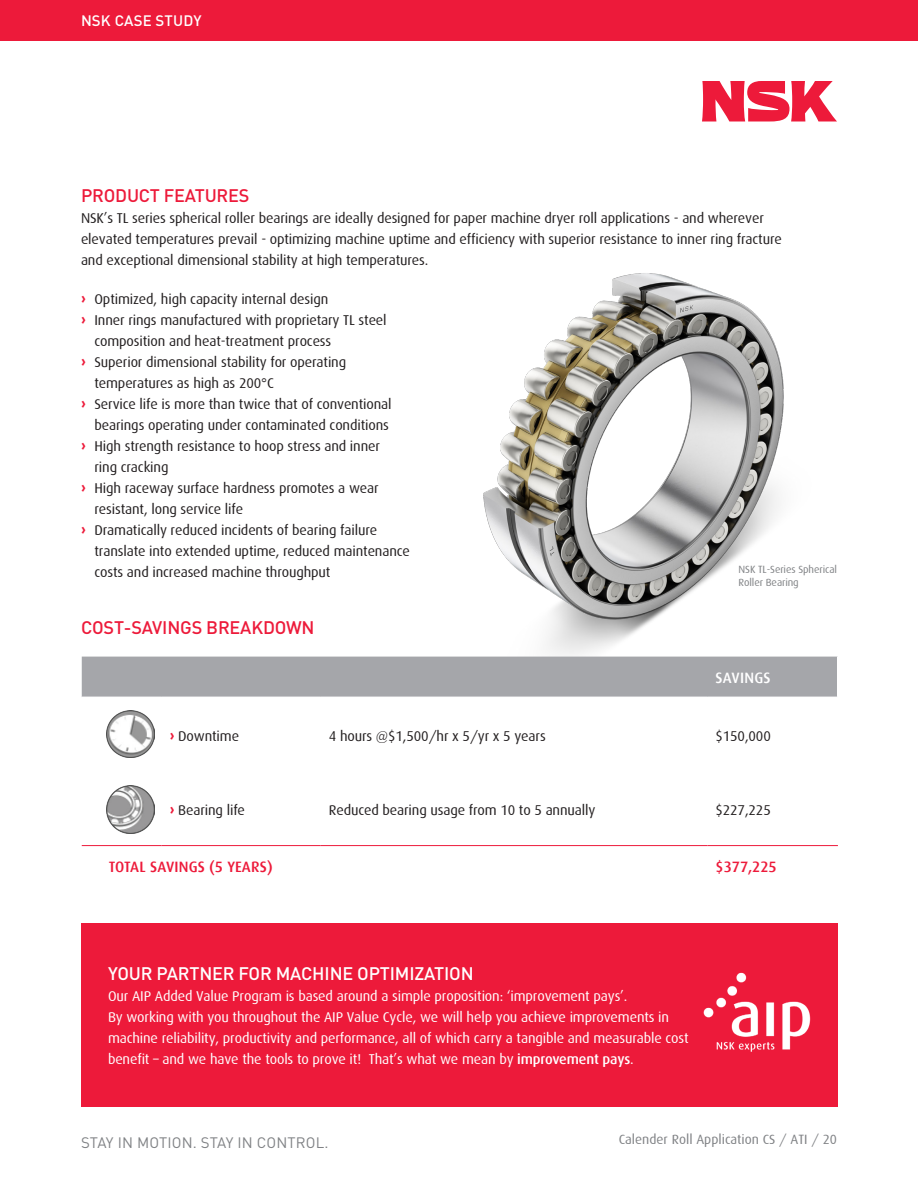
<style>
.page{position:relative;width:918px;height:1188px;background:#fff}
.page>*{position:absolute;margin:0;border:0;box-sizing:border-box;transform-origin:0 0}
.BODY_HEADING_1{font:500 18px "DIN";letter-spacing:-.01em;color:#ed1a3a}
.BODY_HEADING_1-2{font:500 18px "DIN";letter-spacing:-.01em;color:#fff}
.Y__table_body_white{font:500 15px "Dax";letter-spacing:.005em;color:#ed1a3a}
.t1{font:15px "DINOT";letter-spacing:.01em;color:#808285}
.t2{font:500 15px "DIN";letter-spacing:.01em;color:#fff}
.U__TABLE_TITLE{font:500 15px "Dax";letter-spacing:.015em;color:#fff}
.BULLET_LIST{font:14.25px/21px "Dax";letter-spacing:-.01em;color:#231f20}
.BODY{font:14.25px/21px "Dax";letter-spacing:-.01em;color:#fff}
.BODY-2{font:14.25px "Dax";letter-spacing:-.01em;color:#231f20}
.t3{font:13.5px "Dax";color:#808285}
.t4{font:10.5px "Dax";letter-spacing:-.01em;color:#808285}
.s1{font-weight:800;color:#ed1a3a}
.s2{font-weight:500}
</style>
<div class="page">
<div style="left:0;top:0;width:918px;height:40px;background:#ed1a3a"></div>
<svg style="left:702px;top:81px;width:135px;height:40px"></svg>
<img style="left:467px;top:273px;width:350px;height:384px">
<div style="left:82px;top:657px;width:755px;height:40px;background:#a5a6aa"></div>
<svg style="left:82px;top:846px;width:756px;height:1px"></svg>
<hr style="left:82px;top:845px;width:80px;height:1px;background:#ed1a3a">
<hr style="left:162px;top:845px;width:159px;height:1px;background:#ed1a3a">
<hr style="left:321px;top:845px;width:386px;height:1px;background:#ed1a3a">
<hr style="left:707px;top:845px;width:131px;height:1px;background:#ed1a3a">
<img style="left:107px;top:710px;width:47px;height:48px">
<img style="left:107px;top:786px;width:47px;height:47px">
<div style="left:81px;top:923px;width:756px;height:184px;background:#ed1a3a"></div>
<img style="left:703px;top:972px;width:108px;height:80px">
<p class="t2" style="left:81px;top:11px;width:122px">NSK CASE STUDY</p>
<p class="BODY_HEADING_1" style="left:81px;top:184px;width:170px">PRODUCT FEATURES</p>
<p class="BULLET_LIST" style="left:81px;top:208px;width:684px">NSK’s TL series spherical roller bearings are ideally designed for paper machine dryer roll applications - and wherever</p>
<p class="BULLET_LIST" style="left:81px;top:229px;width:702px">elevated temperatures prevail - optimizing machine uptime and efficiency with superior resistance to inner ring fracture</p>
<p class="BULLET_LIST" style="left:81px;top:250px;width:349px">and exceptional dimensional stability at high temperatures.</p>
<p class="BULLET_LIST" style="left:81px;top:289px;width:249px"><span class="s1">›</span> Optimized, high capacity internal design</p>
<p class="BULLET_LIST" style="left:94px;top:310px;width:294px;text-indent:-14px"><span class="s1">›</span> Inner rings manufactured with proprietary TL steel composition and heat-treatment process</p>
<p class="BULLET_LIST" style="left:94px;top:352px;width:253px;text-indent:-14px"><span class="s1">›</span> Superior dimensional stability for operating temperatures as high as 200°C</p>
<p class="BULLET_LIST" style="left:81px;top:394px;width:312px;text-align:right"><span class="s1">›</span> Service life is more than twice that of conventional bearings operating under contaminated conditions</p>
<p class="BULLET_LIST" style="left:94px;top:436px;width:287px;text-indent:-14px"><span class="s1">›</span> High strength resistance to hoop stress and inner ring cracking</p>
<p class="BULLET_LIST" style="left:94px;top:478px;width:286px;text-indent:-14px"><span class="s1">›</span> High raceway surface hardness promotes a wear resistant, long service life</p>
<p class="BULLET_LIST" style="left:94px;top:520px;width:317px;text-indent:-14px"><span class="s1">›</span> Dramatically reduced incidents of bearing failure translate into extended uptime, reduced maintenance costs and increased machine throughput</p>
<p class="BODY_HEADING_1" style="left:81px;top:616px;width:235px">COST-SAVINGS BREAKDOWN</p>
<p class="t4" style="left:739px;top:564px;width:100px">NSK TL-Series Spherical</p>
<p class="t4" style="left:739px;top:576px;width:62px">Roller Bearing</p>
<p class="U__TABLE_TITLE" style="left:716px;top:669px;width:57px">SAVINGS</p>
<p class="BODY-2" style="left:170px;top:728px;width:71px"><span class="s1">›</span> Downtime</p>
<p class="BODY-2" style="left:329px;top:728px;width:218px">4 hours @$1,500/hr x 5/yr x 5 years</p>
<p class="BODY-2" style="left:716px;top:728px;width:57px">$150,000</p>
<p class="BODY-2" style="left:170px;top:802px;width:77px"><span class="s1">›</span> Bearing life</p>
<p class="BODY-2" style="left:329px;top:802px;width:268px">Reduced bearing usage from 10 to 5 annually</p>
<p class="BODY-2" style="left:716px;top:802px;width:57px">$227,225</p>
<p class="Y__table_body_white" style="left:109px;top:858px;width:166px">TOTAL SAVINGS (5 YEARS)</p>
<p class="Y__table_body_white" style="left:716px;top:858px;width:63px">$377,225</p>
<p class="BODY_HEADING_1-2" style="left:108px;top:962px;width:367px">YOUR PARTNER FOR MACHINE OPTIMIZATION</p>
<p class="BODY" style="left:108px;top:985px;width:582px">Our AIP Added Value Program is based around a simple proposition: ‘improvement pays’.<br>By working with you throughout the AIP Value Cycle, we will help you achieve improvements in machine reliability, productivity and performance, all of which carry a tangible and measurable cost benefit – and we have the tools to prove it! That’s what we mean by <span class="s2">improvement pays</span>.</p>
<p class="t1" style="left:81px;top:1133px;width:249px">STAY IN MOTION. STAY IN CONTROL.</p>
<p class="t3" style="left:619px;top:1132px;width:220px">Calender Roll Application CS / ATI / 20</p>
</div>
